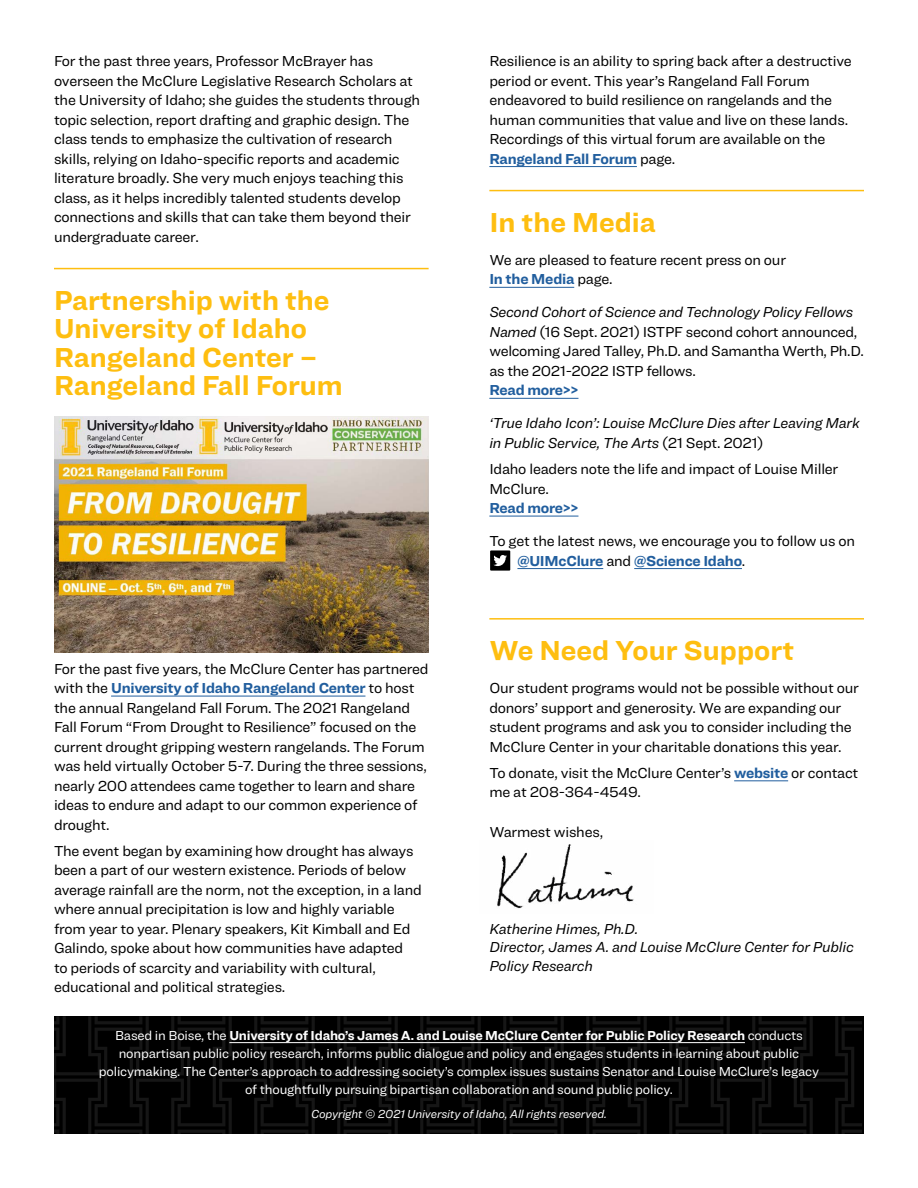
<style>
.page{position:relative;width:918px;height:1188px;background:#fff}
.page>*{position:absolute;margin:0;border:0;box-sizing:border-box;transform-origin:0 0}
.t1{font:700 28.5px/28.5px "Ringside";color:#febe10}
.t2{font:15px/19.5px "Ringside";letter-spacing:-.015em;color:#000}
.t3{font:italic 15px/19.5px "Ringside";letter-spacing:-.015em;color:#000}
.t4{font:700 15px "Ringside";letter-spacing:-.015em;color:#215e9e}
.t5{font:13.5px/18px "Ringside";letter-spacing:-.015em;color:#fff;text-align:center}
.t6{font:italic 12px "Ringside";letter-spacing:-.015em;color:#fff}
.s1{font-weight:700;color:#215e9e}
.s2{font-style:italic}
.s3{font-style:normal}
.s4{font-weight:700}
</style>
<div class="page">
<img style="left:497px;top:844px;width:137px;height:65px">
<svg style="left:54px;top:1016px;width:808px;height:118px;fill:#000"></svg>
<hr style="left:229px;top:1042px;width:516px;height:1px;background:#fff">
<hr style="left:54px;top:268px;width:375px;height:1px;background:#febe10">
<img style="left:54px;top:416px;width:375px;height:237px">
<hr style="left:489px;top:166px;width:148px;height:1px;background:#215e9e">
<hr style="left:489px;top:190px;width:375px;height:1px;background:#febe10">
<hr style="left:489px;top:287px;width:85px;height:1px;background:#215e9e">
<hr style="left:489px;top:398px;width:89px;height:1px;background:#215e9e">
<hr style="left:489px;top:516px;width:89px;height:1px;background:#215e9e">
<hr style="left:517px;top:568px;width:86px;height:1px;background:#215e9e">
<hr style="left:634px;top:568px;width:108px;height:1px;background:#215e9e">
<hr style="left:489px;top:618px;width:375px;height:2px;background:#febe10">
<hr style="left:734px;top:780px;width:54px;height:1px;background:#215e9e">
<hr style="left:111px;top:696px;width:254px;height:1px;background:#215e9e">
<div style="left:490px;top:550px;width:20px;height:21px;background:#000"></div>
<svg style="left:493px;top:555px;width:14px;height:11px"></svg>
<p class="t2" style="left:54px;top:51px;width:368px">For the past three years, Professor McBrayer has overseen the McClure Legislative Research Scholars at the University of Idaho; she guides the students through topic selection, report drafting and graphic design. The class tends to emphasize the cultivation of research skills, relying on Idaho-specific reports and academic literature broadly. She very much enjoys teaching this class, as it helps incredibly talented students develop connections and skills that can take them beyond their undergraduate career.</p>
<h1 class="t1" style="left:54px;top:285px;width:290px">Partnership with the<br>University of Idaho<br>Rangeland Center –<br>Rangeland Fall Forum</h1>
<p class="t2" style="left:54px;top:658px;width:376px">For the past five years, the McClure Center has partnered with the <span class="s1">University of Idaho Rangeland Center</span> to host the annual Rangeland Fall Forum. The 2021 Rangeland Fall Forum “From Drought to Resilience” focused on the current drought gripping western rangelands. The Forum was held virtually October 5-7. During the three sessions, nearly 200 attendees came together to learn and share ideas to endure and adapt to our common experience of drought.</p>
<p class="t2" style="left:54px;top:841px;width:369px">The event began by examining how drought has always been a part of our western existence. Periods of below average rainfall are the norm, not the exception, in a land where annual precipitation is low and highly variable from year to year. Plenary speakers, Kit Kimball and Ed Galindo, spoke about how communities have adapted<br>to periods of scarcity and variability with cultural, educational and political strategies.</p>
<p class="t2" style="left:489px;top:51px;width:364px">Resilience is an ability to spring back after a destructive period or event. This year’s Rangeland Fall Forum endeavored to build resilience on rangelands and the human communities that value and live on these lands.<br>Recordings of this virtual forum are available on the <span class="s1">Rangeland Fall Forum</span> page.</p>
<h1 class="t1" style="left:489px;top:207px;width:168px">In the Media</h1>
<p class="t2" style="left:489px;top:250px;width:298px">We are pleased to feature recent press on our<br><span class="s1">In the Media</span> page.</p>
<p class="t2" style="left:489px;top:302px;width:376px"><span class="s2">Second Cohort of Science and Technology Policy Fellows Named</span> (16 Sept. 2021) ISTPF second cohort announced, welcoming Jared Talley, Ph.D. and Samantha Werth, Ph.D. as the 2021-2022 ISTP fellows.</p>
<p class="t4" style="left:489px;top:379px;width:91px">Read more&gt;&gt;</p>
<p class="t3" style="left:489px;top:413px;width:372px">‘True Idaho Icon’: Louise McClure Dies after Leaving Mark in Public Service, The Arts <span class="s3">(21 Sept. 2021)</span></p>
<p class="t2" style="left:489px;top:459px;width:351px">Idaho leaders note the life and impact of Louise Miller<br>McClure.</p>
<p class="t4" style="left:489px;top:497px;width:91px">Read more&gt;&gt;</p>
<p class="t2" style="left:517px;top:531px;width:339px;text-indent:-28px">To get the latest news, we encourage you to follow us on <span class="s1">@UIMcClure</span> and <span class="s1">@Science Idaho</span>.</p>
<h1 class="t1" style="left:489px;top:635px;width:306px">We Need Your Support</h1>
<p class="t2" style="left:489px;top:678px;width:371px">Our student programs would not be possible without our donors’ support and generosity. We are expanding our student programs and ask you to consider including the McClure Center in your charitable donations this year.</p>
<p class="t2" style="left:489px;top:763px;width:371px">To donate, visit the McClure Center’s <span class="s1">website</span> or contact me at 208-364-4549.</p>
<p class="t2" style="left:489px;top:822px;width:115px">Warmest wishes,</p>
<p class="t3" style="left:489px;top:919px;width:366px;line-height:18px">Katherine Himes, Ph.D.<br>Director, James A. and Louise McClure Center for Public</p>
<p class="t3" style="left:489px;top:956px;width:105px">Policy Research</p>
<p class="t5" style="left:99px;top:1026px;width:722px">Based in Boise, the <span class="s4">University of Idaho’s James A. and Louise McClure Center for Public Policy Research</span> conducts nonpartisan public policy research, informs public dialogue and policy and engages students in learning about public policymaking. The Center’s approach to addressing society’s complex issues sustains Senator and Louise McClure’s legacy of thoughtfully pursuing bipartisan collaboration and sound public policy.</p>
<p class="t6" style="left:311px;top:1106px;width:297px">Copyright © 2021 University of Idaho, All rights reserved.</p>
</div>
